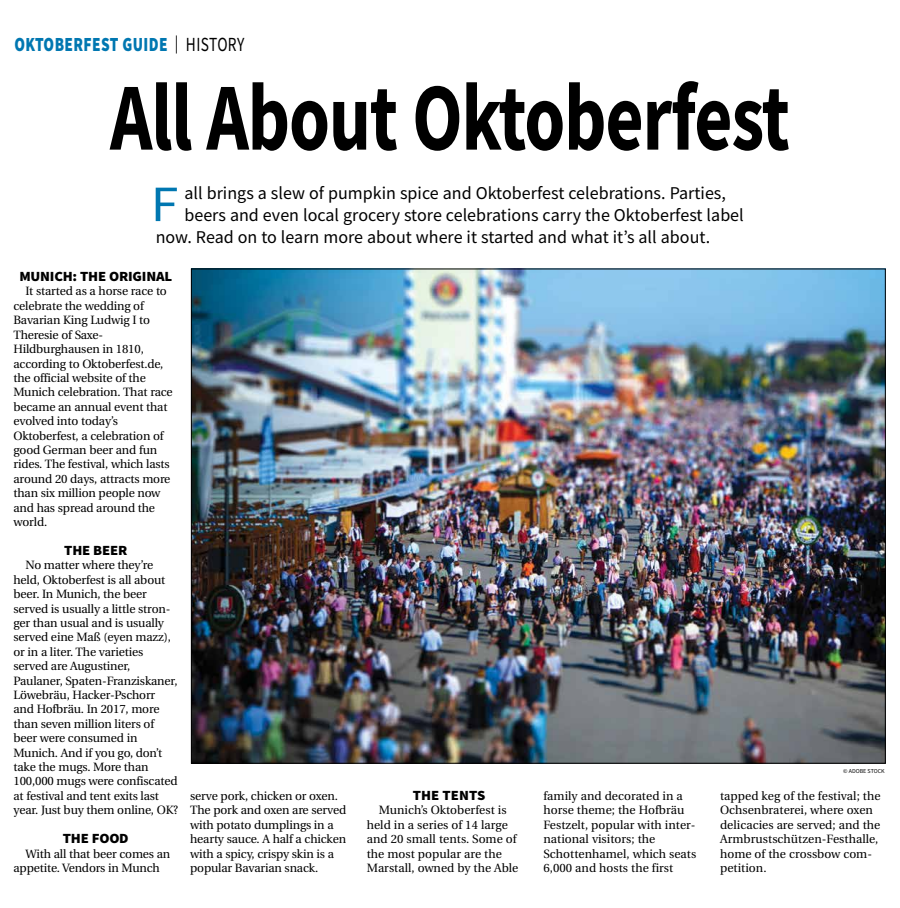
<style>
.page{position:relative;width:900px;height:908px;background:#fff}
.page>*{position:absolute;margin:0;border:0;box-sizing:border-box;transform-origin:0 0}
.t1{font:700 96px "Source Sans Pro";letter-spacing:-.015em;color:#000;scale:.77 1}
.t2{font:50.9px "Source Sans Pro";color:#0077b1;scale:1.1 1}
.t3{font:900 20px "Source Sans Pro";letter-spacing:.025em;color:#0077b1;scale:.77 1}
.t4{font:18px "Source Sans Pro";color:#000}
.t5{font:900 14px "Source Sans Pro";letter-spacing:-.015em;color:#000;scale:1.05 1}
.t6{font:900 14px "Source Sans Pro";letter-spacing:.005em;color:#000;scale:1.05 1}
.t7{font:12px/14.4px "Utopia";letter-spacing:-.015em;color:#000}
.t8{font:12px/14.4px "Utopia";letter-spacing:.005em;color:#000}
.t9{font:6px "Source Sans Pro";color:#000}
.s1{font-weight:400;font-size:18px;color:#000}
.s2{font-weight:400;color:#000}
</style>
<div class="page">
<img style="left:193px;top:270px;width:691px;height:491px">
<h3 class="t3" style="left:14px;top:31px;width:300px">OKTOBERFEST GUIDE <span class="s1">|</span> <span class="s2">HISTORY</span></h3>
<h1 class="t1" style="left:110px;top:53px;width:885px">All About Oktoberfest</h1>
<h2 class="t2" style="left:151px;top:172px;width:27px">F</h2>
<h3 class="t4" style="left:184px;top:182px;width:543px">all brings a slew of pumpkin spice and Oktoberfest celebrations. Parties,</h3>
<h3 class="t4" style="left:184px;top:203px;width:561px">beers and even local grocery store celebrations carry the Oktoberfest label</h3>
<h3 class="t4" style="left:156px;top:225px;width:556px">now. Read on to learn more about where it started and what it’s all about.</h3>
<p class="t5" style="left:19px;top:266px;width:147px">MUNICH: THE ORIGINAL</p>
<p class="t7" style="left:14px;top:284px;width:161px;text-indent:12px">It started as a horse race to celebrate the wedding of<br>Bavarian King Ludwig I to<br>Theresie of Saxe-<br>Hildburghausen in 1810, according to Oktoberfest.de, the official website of the<br>Munich celebration. That race became an annual event that evolved into today’s<br>Oktoberfest, a celebration of good German beer and fun rides. The festival, which lasts around 20 days, attracts more than six million people now and has spread around the world.</p>
<p class="t5" style="left:64px;top:540px;width:61px">THE BEER</p>
<p class="t7" style="left:14px;top:558px;width:166px;text-indent:12px">No matter where they’re held, Oktoberfest is all about beer. In Munich, the beer served is usually a little stron&shy;ger than usual and is usually served eine Maß (eyen mazz), or in a liter. The varieties served are Augustiner,<br>Paulaner, Spaten-Franziskaner,<br>Löwebräu, Hacker-Pschorr and Hofbräu. In 2017, more than seven million liters of beer were consumed in<br>Munich. And if you go, don’t take the mugs. More than<br>100,000 mugs were confiscated at festival and tent exits last year. Just buy them online, OK?</p>
<p class="t5" style="left:63px;top:828px;width:64px">THE FOOD</p>
<p class="t7" style="left:14px;top:846px;width:158px;text-indent:12px">With all that beer comes an appetite. Vendors in Munch</p>
<p class="t7" style="left:190px;top:788px;width:158px">serve pork, chicken or oxen.<br>The pork and oxen are served with potato dumplings in a hearty sauce. A half a chicken with a spicy, crispy skin is a popular Bavarian snack.</p>
<p class="t6" style="left:413px;top:785px;width:71px">THE TENTS</p>
<p class="t8" style="left:367px;top:803px;width:153px;text-indent:12px">Munich’s Oktoberfest is held in a series of 14 large and 20 small tents. Some of the most popular are the<br>Marstall, owned by the Able</p>
<p class="t9" style="left:843px;top:767px;width:43px">© ADOBE STOCK</p>
<p class="t8" style="left:543px;top:788px;width:154px">family and decorated in a horse theme; the Hofbräu<br>Festzelt, popular with inter&shy;national visitors; the<br>Schottenhamel, which seats<br>6,000 and hosts the first</p>
<p class="t8" style="left:720px;top:788px;width:162px">tapped keg of the festival; the<br>Ochsenbraterei, where oxen delicacies are served; and the<br>Armbrustschützen-Festhalle, home of the crossbow com&shy;petition.</p>
</div>
